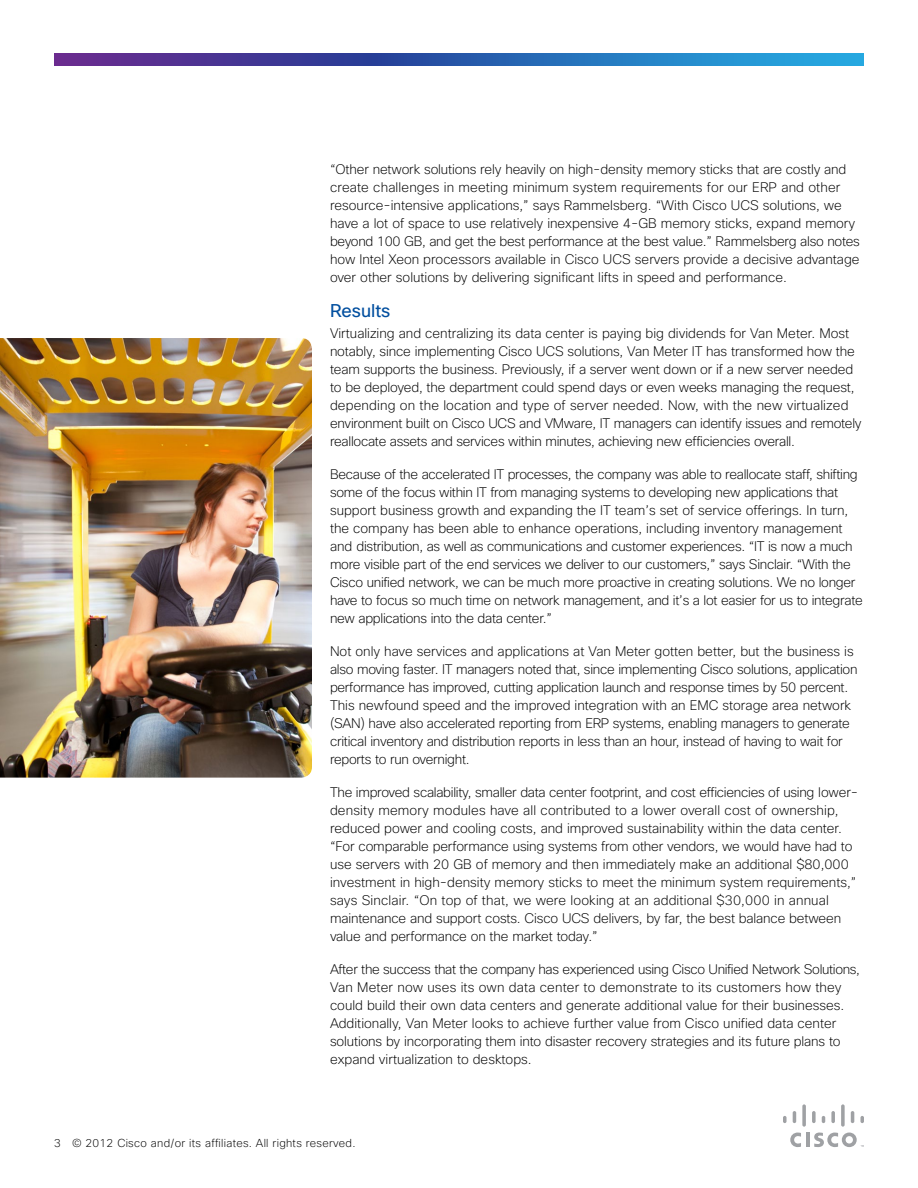
<style>
.page{position:relative;width:918px;height:1188px;background:#fff}
.page>*{position:absolute;margin:0;border:0;box-sizing:border-box;transform-origin:0 0}
.Subhead_1{font:18px "Cisco Sans";color:#024f9f}
.Body_1{font:200 13.5px/18px "Cisco Sans";letter-spacing:-.01em;color:#000}
.Folio{font:200 11.25px "Cisco Sans";letter-spacing:.025em;color:#000}
</style>
<div class="page">
<svg style="left:54px;top:53px;width:810px;height:12px;background:#345eae"></svg>
<hr style="left:806px;top:1133px;width:3px;height:14px;background:#9fa1a4">
<svg style="left:790px;top:1133px;width:11px;height:14px"></svg>
<svg style="left:783px;top:1116px;width:4px;height:7px"></svg>
<svg style="left:793px;top:1111px;width:3px;height:12px"></svg>
<svg style="left:802px;top:1104px;width:4px;height:23px"></svg>
<svg style="left:812px;top:1111px;width:4px;height:12px"></svg>
<svg style="left:822px;top:1116px;width:3px;height:7px"></svg>
<svg style="left:831px;top:1111px;width:4px;height:12px"></svg>
<svg style="left:841px;top:1104px;width:4px;height:23px"></svg>
<svg style="left:851px;top:1111px;width:3px;height:12px"></svg>
<svg style="left:860px;top:1116px;width:4px;height:7px"></svg>
<svg style="left:814px;top:1133px;width:50px;height:14px"></svg>
<img style="left:0;top:338px;width:312px;height:440px">
<p class="Body_1" style="left:330px;top:160px;width:531px">“Other network solutions rely heavily on high-density memory sticks that are costly and create challenges in meeting minimum system requirements for our ERP and other resource-intensive applications,” says Rammelsberg. “With Cisco UCS solutions, we have a lot of space to use relatively inexpensive 4-GB memory sticks, expand memory beyond 100 GB, and get the best performance at the best value.” Rammelsberg also notes how Intel Xeon processors available in Cisco UCS servers provide a decisive advantage over other solutions by delivering significant lifts in speed and performance.</p>
<p class="Subhead_1" style="left:330px;top:299px;width:62px">Results</p>
<p class="Body_1" style="left:330px;top:324px;width:533px">Virtualizing and centralizing its data center is paying big dividends for Van Meter. Most notably, since implementing Cisco UCS solutions, Van Meter IT has transformed how the team supports the business. Previously, if a server went down or if a new server needed to be deployed, the department could spend days or even weeks managing the request, depending on the location and type of server needed. Now, with the new virtualized environment built on Cisco UCS and VMware, IT managers can identify issues and remotely reallocate assets and services within minutes, achieving new efficiencies overall.</p>
<p class="Body_1" style="left:330px;top:465px;width:534px">Because of the accelerated IT processes, the company was able to reallocate staff, shifting some of the focus within IT from managing systems to developing new applications that support business growth and expanding the IT team’s set of service offerings. In turn, the company has been able to enhance operations, including inventory management and distribution, as well as communications and customer experiences. “IT is now a much more visible part of the end services we deliver to our customers,” says Sinclair. “With the Cisco unified network, we can be much more proactive in creating solutions. We no longer have to focus so much time on network management, and it’s a lot easier for us to integrate new applications into the data center.”</p>
<p class="Body_1" style="left:330px;top:642px;width:529px">Not only have services and applications at Van Meter gotten better, but the business is also moving faster. IT managers noted that, since implementing Cisco solutions, application performance has improved, cutting application launch and response times by 50 percent.<br>This newfound speed and the improved integration with an EMC storage area network (SAN) have also accelerated reporting from ERP systems, enabling managers to generate critical inventory and distribution reports in less than an hour, instead of having to wait for reports to run overnight.</p>
<p class="Body_1" style="left:330px;top:783px;width:530px">The improved scalability, smaller data center footprint, and cost efficiencies of using lower&shy;density memory modules have all contributed to a lower overall cost of ownership, reduced power and cooling costs, and improved sustainability within the data center. “For comparable performance using systems from other vendors, we would have had to use servers with 20 GB of memory and then immediately make an additional $80,000 investment in high-density memory sticks to meet the minimum system requirements,” says Sinclair. “On top of that, we were looking at an additional $30,000 in annual maintenance and support costs. Cisco UCS delivers, by far, the best balance between value and performance on the market today.”</p>
<p class="Body_1" style="left:330px;top:960px;width:531px">After the success that the company has experienced using Cisco Unified Network Solutions, Van Meter now uses its own data center to demonstrate to its customers how they could build their own data centers and generate additional value for their businesses.<br>Additionally, Van Meter looks to achieve further value from Cisco unified data center solutions by incorporating them into disaster recovery strategies and its future plans to expand virtualization to desktops.</p>
<p class="Folio" style="left:54px;top:1136px;width:303px">3 © 2012 Cisco and/or its affiliates. All rights reserved.</p>
</div>
